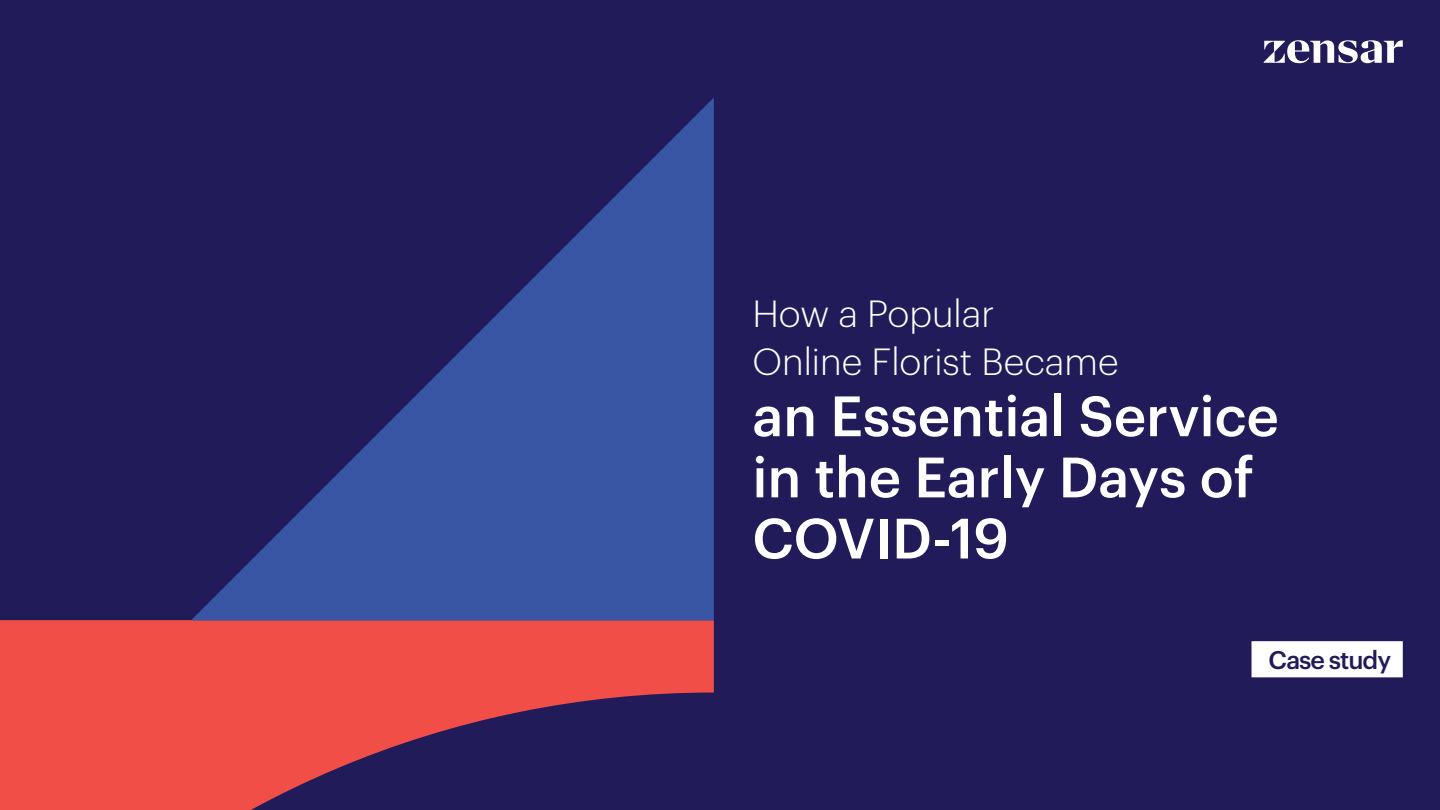
<style>
.page{position:relative;width:1440px;height:810px;background:#211b5a}
.page>*{position:absolute;margin:0;border:0;box-sizing:border-box;transform-origin:0 0}
.t1{font:500 55.57px/61.1px "Graphik";color:#fff}
.t2{font:300 37.05px/48.2px "Graphik";color:#fff}
.t3{font:500 24.97px "Graphik";letter-spacing:-.04em;color:#211b5a}
</style>
<div class="page">
<div style="left:1252px;top:641px;width:151px;height:36px;background:#fff"></div>
<svg style="left:0;top:620px;width:714px;height:190px;fill:#f04e46"></svg>
<svg style="left:191px;top:98px;width:523px;height:523px"></svg>
<svg style="left:1264px;top:40px;width:139px;height:23px"></svg>
<p class="t2" style="left:752px;top:287px;width:368px">How a Popular<br>Online Florist Became</p>
<p class="t1" style="left:752px;top:381px;width:528px">an Essential Service in the Early Days of<br>COVID-19</p>
<p class="t3" style="left:1269px;top:641px;width:124px">Case study</p>
</div>
